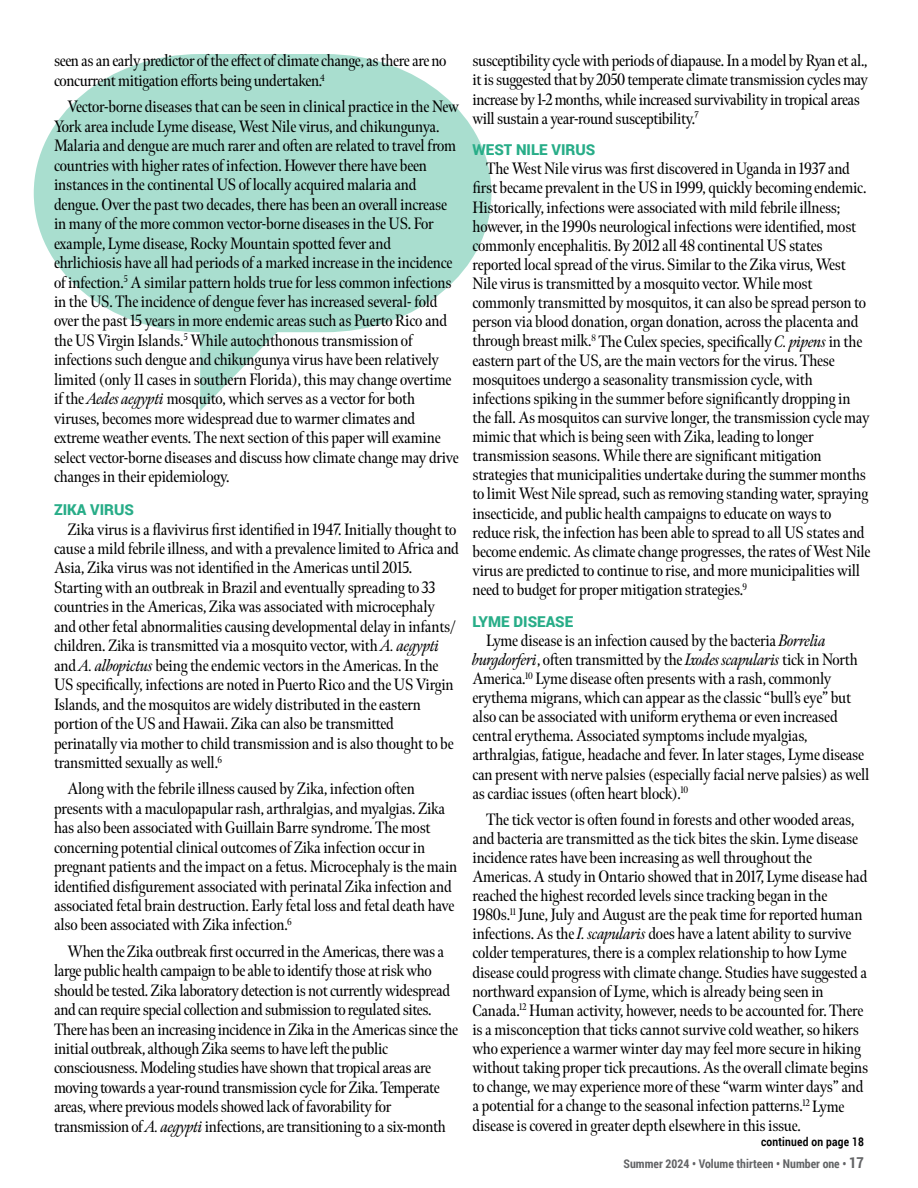
<style>
.page{position:relative;width:918px;height:1188px;background:#fff}
.page>*{position:absolute;margin:0;border:0;box-sizing:border-box;transform-origin:0 0}
.t1{font:16.5px/19px "Meno Display Condensed";letter-spacing:-.01em;color:#000}
.t2{font:900 15px "Roboto";color:#28ad88}
.t3{font:700 12px "Roboto Condensed";color:#636466}
.t4{font:700 12px "Roboto";letter-spacing:.02em;color:#000;scale:.85 1}
.s1{font-style:italic}
.s2{font-size:15px}
</style>
<div class="page">
<svg style="left:34px;top:54px;width:457px;height:357px;fill:#a9decf"></svg>
<p class="t1" style="left:54px;top:51px;width:394px;line-height:19.8px">seen as an early predictor of the effect of climate change, as there are no concurrent mitigation efforts being undertaken.<sup>4</sup></p>
<p class="t1" style="left:54px;top:97px;width:406px;line-height:19.5px;text-indent:13px">Vector-borne diseases that can be seen in clinical practice in the New York area include Lyme disease, West Nile virus, and chikungunya.<br>Malaria and dengue are much rarer and often are related to travel from countries with higher rates of infection. However there have been instances in the continental US of locally acquired malaria and dengue. Over the past two decades, there has been an overall increase in many of the more common vector-borne diseases in the US. For example, Lyme disease, Rocky Mountain spotted fever and ehrlichiosis have all had periods of a marked increase in the incidence of infection.<sup>5</sup> A similar pattern holds true for less common infections in the US. The incidence of dengue fever has increased several- fold over the past 15 years in more endemic areas such as Puerto Rico and the US Virgin Islands.<sup>5</sup> While autochthonous transmission of infections such dengue and chikungunya virus have been relatively limited (only 11 cases in southern Florida), this may change overtime if the <span class="s1">Aedes aegypti</span> mosquito, which serves as a vector for both viruses, becomes more widespread due to warmer climates and extreme weather events. The next section of this paper will examine select vector-borne diseases and discuss how climate change may drive changes in their epidemiology.</p>
<p class="t2" style="left:54px;top:499px;width:81px">ZIKA VIRUS</p>
<p class="t1" style="left:54px;top:519px;width:407px;line-height:19.5px;text-indent:13px">Zika virus is a flavivirus first identified in 1947. Initially thought to cause a mild febrile illness, and with a prevalence limited to Africa and Asia, Zika virus was not identified in the Americas until 2015.<br>Starting with an outbreak in Brazil and eventually spreading to 33 countries in the Americas, Zika was associated with microcephaly and other fetal abnormalities causing developmental delay in infants/ children. Zika is transmitted via a mosquito vector, with <span class="s1">A. aegypti </span>and <span class="s1">A. albopictus</span> being the endemic vectors in the Americas. In the US specifically, infections are noted in Puerto Rico and the US Virgin Islands, and the mosquitos are widely distributed in the eastern portion of the US and Hawaii. Zika can also be transmitted perinatally via mother to child transmission and is also thought to be transmitted sexually as well.<sup>6</sup></p>
<p class="t1" style="left:54px;top:779px;width:405px;line-height:19.5px;text-indent:13px">Along with the febrile illness caused by Zika, infection often presents with a maculopapular rash, arthralgias, and myalgias. Zika has also been associated with Guillain Barre syndrome. The most concerning potential clinical outcomes of Zika infection occur in pregnant patients and the impact on a fetus. Microcephaly is the main identified disfigurement associated with perinatal Zika infection and associated fetal brain destruction. Early fetal loss and fetal death have also been associated with Zika infection.<sup>6</sup></p>
<p class="t1" style="left:54px;top:942px;width:406px;line-height:19.5px;text-indent:13px">When the Zika outbreak first occurred in the Americas, there was a large public health campaign to be able to identify those at risk who should be tested. Zika laboratory detection is not currently widespread and can require special collection and submission to regulated sites.<br>There has been an increasing incidence in Zika in the Americas since the initial outbreak, although Zika seems to have left the public consciousness. Modeling studies have shown that tropical areas are moving towards a year-round transmission cycle for Zika. Temperate areas, where previous models showed lack of favorability for transmission of <span class="s1">A. aegypti</span> infections, are transitioning to a six-month</p>
<p class="t1" style="left:473px;top:51px;width:397px">susceptibility cycle with periods of diapause. In a model by Ryan et al., it is suggested that by 2050 temperate climate transmission cycles may increase by 1-2 months, while increased survivability in tropical areas will sustain a year-round susceptibility.<sup>7</sup></p>
<p class="t2" style="left:472px;top:139px;width:124px">WEST NILE VIRUS</p>
<p class="t1" style="left:473px;top:160px;width:400px;text-indent:13px">The West Nile virus was first discovered in Uganda in 1937 and first became prevalent in the US in 1999, quickly becoming endemic.<br>Historically, infections were associated with mild febrile illness; however, in the 1990s neurological infections were identified, most commonly encephalitis. By 2012 all 48 continental US states reported local spread of the virus. Similar to the Zika virus, West Nile virus is transmitted by a mosquito vector. While most commonly transmitted by mosquitos, it can also be spread person to person via blood donation, organ donation, across the placenta and through breast milk.<sup>8</sup> The Culex species, specifically <span class="s1">C. pipens</span> in the eastern part of the US, are the main vectors for the virus. These mosquitoes undergo a seasonality transmission cycle, with infections spiking in the summer before significantly dropping in the fall. As mosquitos can survive longer, the transmission cycle may mimic that which is being seen with Zika, leading to longer transmission seasons. While there are significant mitigation strategies that municipalities undertake during the summer months to limit West Nile spread, such as removing standing water, spraying insecticide, and public health campaigns to educate on ways to reduce risk, the infection has been able to spread to all US states and become endemic. As climate change progresses, the rates of West Nile virus are predicted to continue to rise, and more municipalities will need to budget for proper mitigation strategies.<sup>9</sup></p>
<p class="t2" style="left:472px;top:611px;width:102px">LYME DISEASE</p>
<p class="t1" style="left:472px;top:631px;width:398px;text-indent:14px">Lyme disease is an infection caused by the bacteria <span class="s1">Borrelia burgdorferi</span>, often transmitted by the <span class="s1">Ixodes scapularis</span> tick in North America.<sup>10</sup> Lyme disease often presents with a rash, commonly erythema migrans, which can appear as the classic “bull’s eye” but also can be associated with uniform erythema or even increased central erythema. Associated symptoms include myalgias, arthralgias, fatigue, headache and fever. In later stages, Lyme disease can present with nerve palsies (especially facial nerve palsies) as well as cardiac issues (often heart block).<sup>10</sup></p>
<p class="t1" style="left:472px;top:810px;width:397px;text-indent:14px">The tick vector is often found in forests and other wooded areas, and bacteria are transmitted as the tick bites the skin. Lyme disease incidence rates have been increasing as well throughout the Americas. A study in Ontario showed that in 2017, Lyme disease had reached the highest recorded levels since tracking began in the 1980s.<sup>11</sup> June, July and August are the peak time for reported human infections. As the <span class="s1">I. scapularis</span> does have a latent ability to survive colder temperatures, there is a complex relationship to how Lyme disease could progress with climate change. Studies have suggested a northward expansion of Lyme, which is already being seen in Canada.<sup>12</sup> Human activity, however, needs to be accounted for. There is a misconception that ticks cannot survive cold weather, so hikers who experience a warmer winter day may feel more secure in hiking without taking proper tick precautions. As the overall climate begins to change, we may experience more of these “warm winter days” and a potential for a change to the seasonal infection patterns.<sup>12</sup> Lyme disease is covered in greater depth elsewhere in this issue.</p>
<p class="t4" style="left:761px;top:1133px;width:122px">continued on page 18</p>
<p class="t3" style="left:624px;top:1155px;width:242px">Summer 2024 • Volume thirteen • Number one • <span class="s2">17</span></p>
</div>
